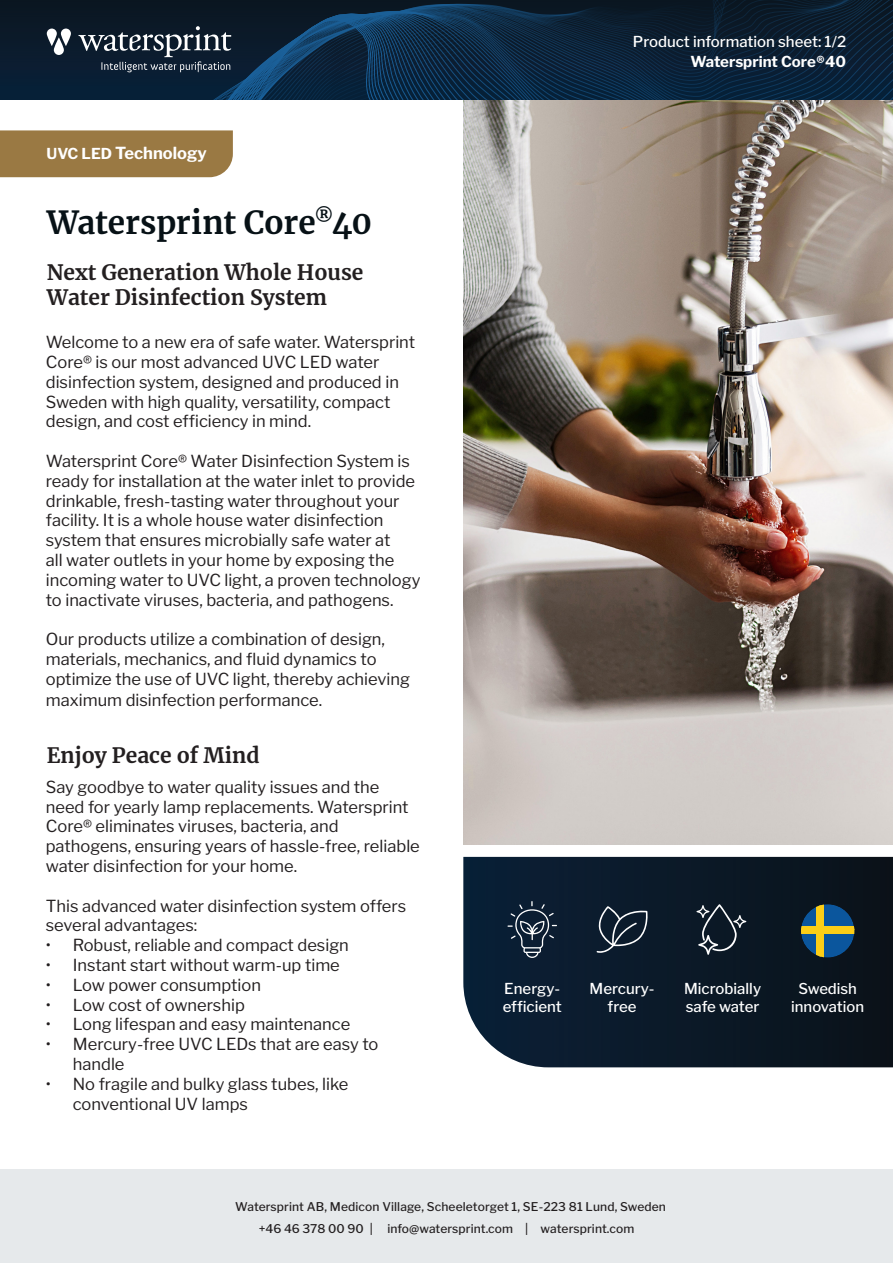
<style>
.page{position:relative;width:893px;height:1263px;background:#fff}
.page>*{position:absolute;margin:0;border:0;box-sizing:border-box;transform-origin:0 0}
.t1{font:700 31.5px "Merriweather";letter-spacing:-.005em;color:#071116}
.t2{font:700 21px/25.2px "Merriweather";color:#231f20}
.Body_text{font:16.5px/19.8px "Libre Franklin";color:#231f20}
.Text_brons_color_plate{font:700 16.5px "Libre Franklin";color:#fff}
.Icon_text__USPs{font:500 15px/18px "Libre Franklin";color:#fff;text-align:center}
.Page_head__1st_line{font:500 15px "Libre Franklin";color:#fff}
.Page_head__2nd_line{font:700 15px "Libre Franklin";color:#fff}
.Icon_text__USPs-2{font:500 14.85px/17.9px "Libre Franklin";color:#fff;text-align:center}
.t3{font:500 12px "Libre Franklin";letter-spacing:.01em;color:#231f20}
.s1{font-size:15px}
</style>
<div class="page">
<div style="left:0;top:1169px;width:893px;height:94px;background:#e6e9eb"></div>
<svg style="left:463px;top:857px;width:430px;height:210px;background:#101e2d"></svg>
<div style="left:0;top:130px;width:233px;height:47px;background:#9a7943"></div>
<svg style="left:507px;top:901px;width:50px;height:57px;background:#2a3b4d"></svg>
<svg style="left:597px;top:906px;width:51px;height:47px;background:#2e3c4a"></svg>
<svg style="left:696px;top:904px;width:50px;height:51px;background:#2d3843"></svg>
<div style="left:801px;top:904px;width:53px;height:54px;background:#0b569d;border-radius:50%"></div>
<div style="left:816px;top:904px;width:8px;height:54px;background:#fdce16"></div>
<div style="left:801px;top:925px;width:53px;height:8px;background:#fdce16"></div>
<img style="left:463px;top:100px;width:430px;height:744px">
<div style="left:0;top:0;width:893px;height:100px;background:linear-gradient(to bottom,#0d1621,#082139)"></div>
<svg style="left:176px;top:0;width:717px;height:100px;background:#0c253c"></svg>
<svg style="left:54px;top:37px;width:10px;height:18px"></svg>
<svg style="left:61px;top:29px;width:10px;height:17px"></svg>
<svg style="left:47px;top:29px;width:10px;height:17px"></svg>
<svg style="left:78px;top:26px;width:153px;height:46px;background:#364351"></svg>
<p class="Text_brons_color_plate" style="left:47px;top:140px;width:162px"><span class="s1">UVC LED</span> Technology</p>
<h1 class="t1" style="left:47px;top:200px;width:327px">Watersprint Core<sup>®</sup>40</h1>
<h2 class="t2" style="left:47px;top:259px;width:318px">Next Generation Whole House<br>Water Disinfection System</h2>
<p class="Body_text" style="left:46px;top:331px;width:371px">Welcome to a new era of safe water. Watersprint Core® is our most advanced UVC LED water disinfection system, designed and produced in Sweden with high quality, versatility, compact design, and cost efficiency in mind.</p>
<p class="Body_text" style="left:46px;top:450px;width:376px">Watersprint Core® Water Disinfection System is ready for installation at the water inlet to provide drinkable, fresh-tasting water throughout your facility. It is a whole house water disinfection system that ensures microbially safe water at<br>all water outlets in your home by exposing the incoming water to UVC light, a proven technology to inactivate viruses, bacteria, and pathogens.</p>
<p class="Body_text" style="left:46px;top:628px;width:366px">Our products utilize a combination of design, materials, mechanics, and fluid dynamics to optimize the use of UVC light, thereby achieving</p>
<p class="Body_text" style="left:46px;top:689px;width:278px">maximum disinfection performance.</p>
<h2 class="t2" style="left:47px;top:742px;width:214px">Enjoy Peace of Mind</h2>
<p class="Body_text" style="left:46px;top:775px;width:376px">Say goodbye to water quality issues and the need for yearly lamp replacements. Watersprint Core® eliminates viruses, bacteria, and pathogens, ensuring years of hassle-free, reliable water disinfection for your home.</p>
<p class="Body_text" style="left:46px;top:894px;width:362px">This advanced water disinfection system offers several advantages:</p>
<p class="Body_text" style="left:46px;top:934px;width:305px">• Robust, reliable and compact design</p>
<p class="Body_text" style="left:46px;top:953px;width:296px">• Instant start without warm-up time</p>
<p class="Body_text" style="left:46px;top:973px;width:217px">• Low power consumption</p>
<p class="Body_text" style="left:46px;top:993px;width:201px">• Low cost of ownership</p>
<p class="Body_text" style="left:46px;top:1013px;width:306px">• Long lifespan and easy maintenance</p>
<p class="Body_text" style="left:73px;top:1033px;width:307px;text-indent:-27px">• Mercury-free UVC LEDs that are easy to handle</p>
<p class="Body_text" style="left:73px;top:1072px;width:277px;text-indent:-27px">• No fragile and bulky glass tubes, like conventional UV lamps</p>
<p class="Page_head__1st_line" style="left:633px;top:30px;width:215px">Product information sheet: 1/2</p>
<p class="Page_head__2nd_line" style="left:691px;top:49px;width:157px">Watersprint Core®40</p>
<p class="Icon_text__USPs" style="left:504px;top:978px;width:58px">Energy-</p>
<p class="Icon_text__USPs" style="left:503px;top:996px;width:61px">efficient</p>
<p class="Icon_text__USPs" style="left:590px;top:978px;width:66px">Mercury&shy;free</p>
<p class="Icon_text__USPs" style="left:684px;top:978px;width:78px;text-align:left">Microbially safe water</p>
<p class="Icon_text__USPs-2" style="left:791px;top:978px;width:74px">Swedish innovation</p>
<p class="t3" style="left:235px;top:1197px;width:432px">Watersprint AB, Medicon Village, Scheeletorget 1, SE-223 81 Lund, Sweden</p>
<p class="t3" style="left:259px;top:1219px;width:377px">+46 46 378 00 90 | info@watersprint.com | watersprint.com</p>
</div>
